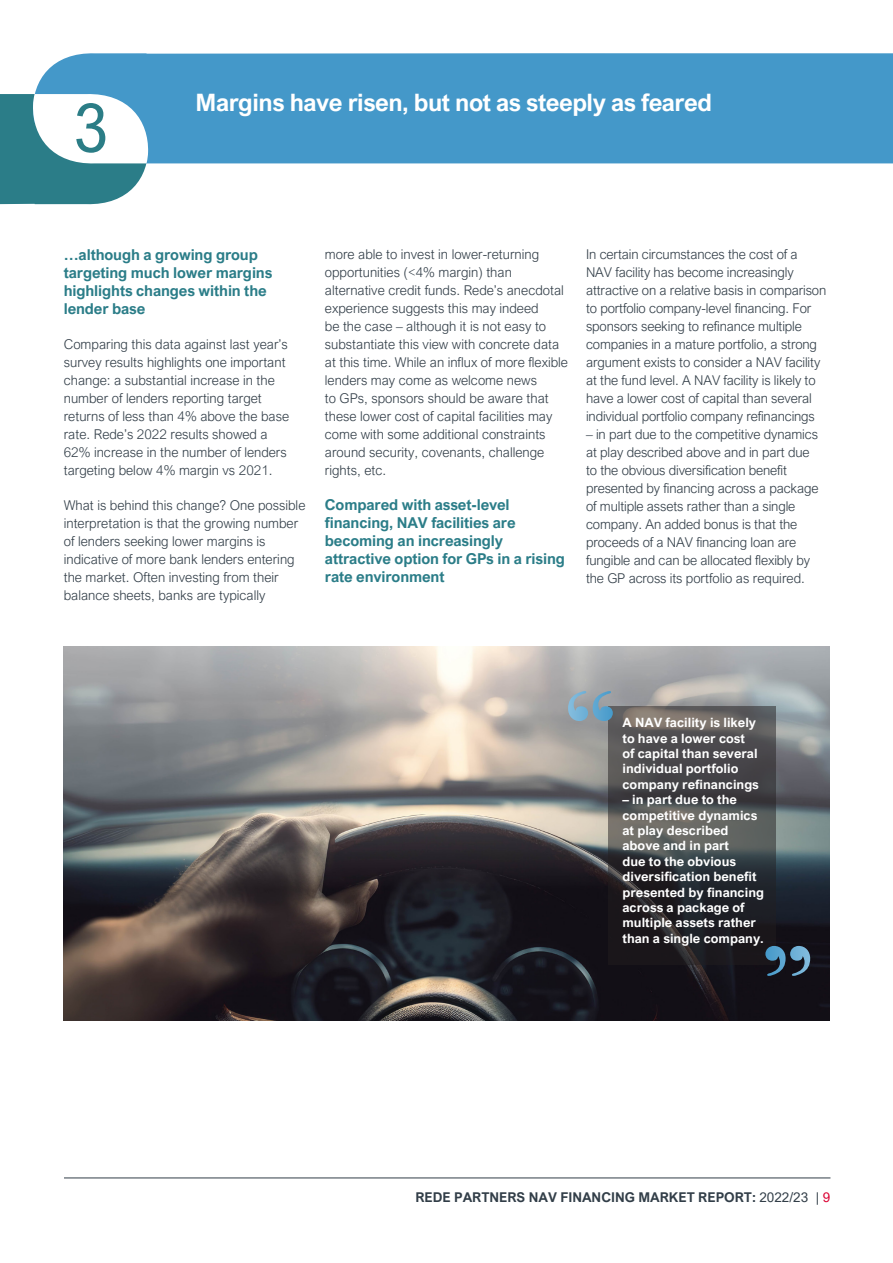
<style>
.page{position:relative;width:893px;height:1263px;background:#fff}
.page>*{position:absolute;margin:0;border:0;box-sizing:border-box;transform-origin:0 0}
.Body_Copy{font:68.4px "Arial Nova Cond";color:#2b7d86}
.t1{font:700 24px "Arial Nova";letter-spacing:-.02em;color:#fff}
.NAV_Subhead{font:700 15px/18px "Arial Nova";letter-spacing:-.01em;color:#2b7d88}
.NAV_Body_Text{font:300 13.5px/18px "Arial Nova";color:#323e48}
.t2{font:700 13.5px "Arial Nova";color:#323e48}
.NAV_Body_Text-2{font:700 12.9px/15.5px "Arial Nova";color:#fff}
.s1{font-weight:400}
.s2{font-weight:400;color:#db0032}
</style>
<div class="page">
<hr style="left:64px;top:1178px;width:766px;height:1px;background:#323e48">
<img style="left:64px;top:646px;width:765px;height:374px">
<div style="left:35px;top:53px;width:858px;height:110px;background:#4498c9"></div>
<svg style="left:0;top:93px;width:149px;height:112px"></svg>
<svg style="left:608px;top:706px;width:168px;height:259px;background:#404042"></svg>
<svg style="left:568px;top:691px;width:45px;height:30px"></svg>
<svg style="left:765px;top:946px;width:45px;height:30px"></svg>
<p class="Body_Copy" style="left:73px;top:85px;width:36px">3</p>
<p class="t1" style="left:196px;top:88px;width:518px">Margins have risen, but not as steeply as feared</p>
<p class="NAV_Subhead" style="left:64px;top:245px;width:210px">…although a growing group targeting much lower margins highlights changes within the lender base</p>
<p class="NAV_Body_Text" style="left:64px;top:335px;width:227px">Comparing this data against last year’s survey results highlights one important change: a substantial increase in the number of lenders reporting target returns of less than 4% above the base rate. Rede’s 2022 results showed a 62% increase in the number of lenders targeting below 4% margin vs 2021.</p>
<p class="NAV_Body_Text" style="left:64px;top:496px;width:243px">What is behind this change? One possible interpretation is that the growing number of lenders seeking lower margins is indicative of more bank lenders entering the market. Often investing from their balance sheets, banks are typically</p>
<p class="NAV_Body_Text" style="left:325px;top:245px;width:245px">more able to invest in lower-returning opportunities (&lt;4% margin) than alternative credit funds. Rede’s anecdotal experience suggests this may indeed<br>be the case – although it is not easy to substantiate this view with concrete data at this time. While an influx of more flexible lenders may come as welcome news<br>to GPs, sponsors should be aware that these lower cost of capital facilities may come with some additional constraints around security, covenants, challenge rights, etc.</p>
<p class="NAV_Subhead" style="left:325px;top:495px;width:242px">Compared with asset-level financing, NAV facilities are becoming an increasingly attractive option for GPs in a rising rate environment</p>
<p class="NAV_Body_Text" style="left:586px;top:245px;width:242px">In certain circumstances the cost of a NAV facility has become increasingly attractive on a relative basis in comparison to portfolio company-level financing. For sponsors seeking to refinance multiple companies in a mature portfolio, a strong argument exists to consider a NAV facility at the fund level. A NAV facility is likely to have a lower cost of capital than several individual portfolio company refinancings</p>
<p class="NAV_Body_Text" style="left:586px;top:425px;width:234px">– in part due to the competitive dynamics at play described above and in part due to the obvious diversification benefit presented by financing across a package of multiple assets rather than a single company. An added bonus is that the proceeds of a NAV financing loan are fungible and can be allocated flexibly by the GP across its portfolio as required.</p>
<p class="NAV_Body_Text-2" style="left:622px;top:715px;width:138px">A NAV facility is likely to have a lower cost of capital than several individual portfolio company refinancings</p>
<p class="NAV_Body_Text-2" style="left:622px;top:792px;width:143px">– in part due to the competitive dynamics at play described above and in part<br>due to the obvious diversification benefit presented by financing across a package of multiple assets rather than a single company.</p>
<p class="t2" style="left:415px;top:1189px;width:416px">REDE PARTNERS NAV FINANCING MARKET REPORT: <span class="s1">2022/23 |</span> <span class="s2">9</span></p>
</div>
